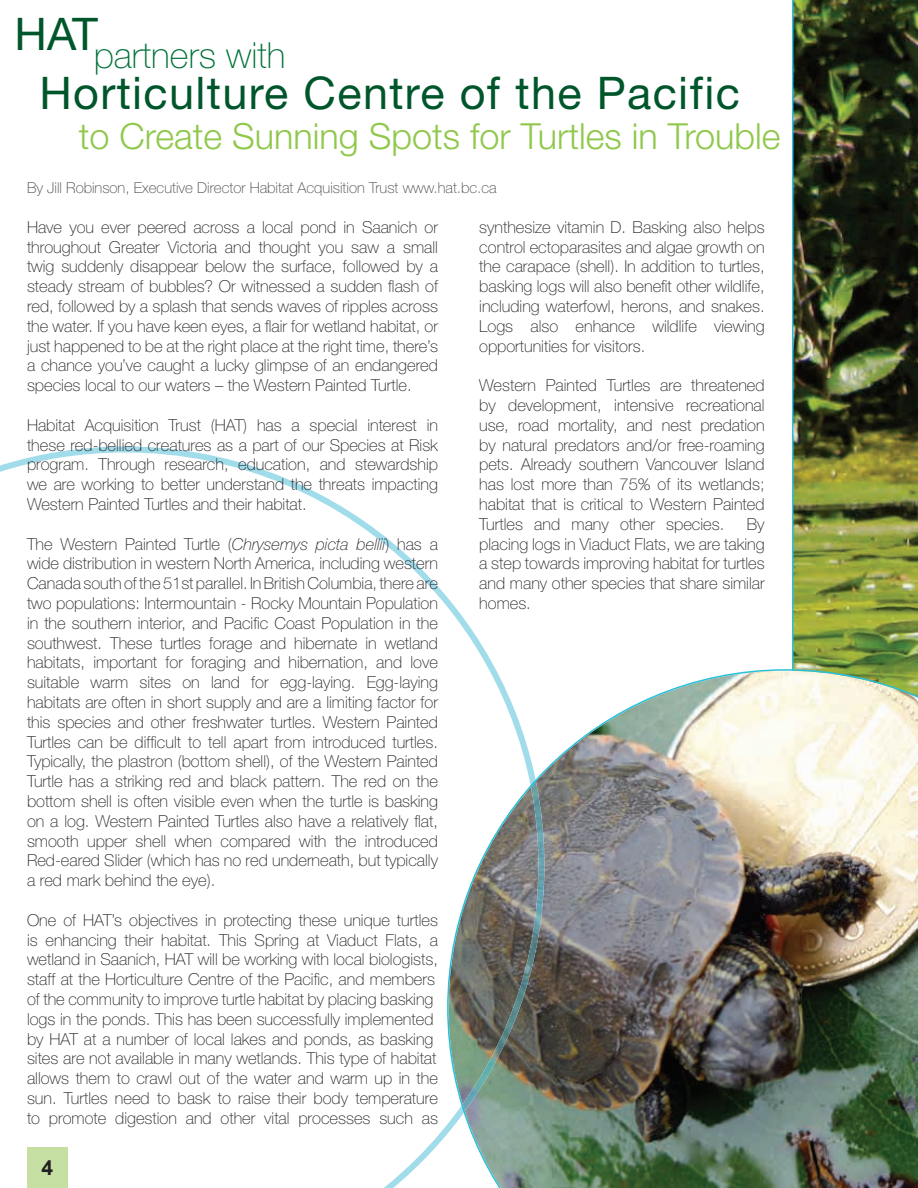
<style>
.page{position:relative;width:918px;height:1188px;background:#fff}
.page>*{position:absolute;margin:0;border:0;box-sizing:border-box;transform-origin:0 0}
.t1{font:45px/58.8px "Helvetica Neue";letter-spacing:.03em;color:#00562b}
.t2{font:300 36px "Helvetica Neue";color:#90c84c}
.t3{font:100 36px "Helvetica Neue";color:#007138}
.t4{font:700 21px "Arial";color:#231f20}
.t5{font:100 16.5px/19.8px "Helvetica Neue";color:#231f20;text-align:justify}
.t6{font:100 15px "Helvetica Neue";color:#444648}
.s1{font-style:italic}
</style>
<div class="page">
<img style="left:793px;top:0;width:125px;height:669px">
<hr style="left:792px;top:0;width:1px;height:1188px;background:#29c0da">
<img style="left:536px;top:669px;width:382px;height:519px">
<svg style="left:0;top:446px;width:536px;height:742px"></svg>
<img style="left:536px;top:781px;width:8px;height:330px">
<svg style="left:461px;top:780px;width:75px;height:333px"></svg>
<div style="left:27px;top:1148px;width:41px;height:40px;background:#c6e0a3"></div>
<h1 class="t1" style="left:39px;top:4px;width:702px;text-indent:-25px">HAT<br>Horticulture Centre of the Pacific</h1>
<h2 class="t3" style="left:94px;top:34px;width:193px">partners with</h2>
<h2 class="t2" style="left:79px;top:114px;width:703px">to Create Sunning Spots for Turtles in Trouble</h2>
<p class="t6" style="left:27px;top:179px;width:471px">By Jill Robinson, Executive Director Habitat Acquisition Trust www.hat.bc.ca</p>
<p class="t5" style="left:27px;top:217px;width:413px">Have you ever peered across a local pond in Saanich or throughout Greater Victoria and thought you saw a small twig suddenly disappear below the surface, followed by a steady stream of bubbles? Or witnessed a sudden flash of red, followed by a splash that sends waves of ripples across the water. If you have keen eyes, a flair for wetland habitat, or just happened to be at the right place at the right time, there’s a chance you’ve caught a lucky glimpse of an endangered species local to our waters – the Western Painted Turtle.</p>
<p class="t5" style="left:27px;top:415px;width:413px">Habitat Acquisition Trust (HAT) has a special interest in these red-bellied creatures as a part of our Species at Risk program. Through research, education, and stewardship we are working to better understand the threats impacting Western Painted Turtles and their habitat.</p>
<p class="t5" style="left:27px;top:534px;width:413px">The Western Painted Turtle (<span class="s1">Chrysemys picta bellii</span>) has a wide distribution in western North America, including western Canada south of the 51st parallel. In British Columbia, there are two populations: Intermountain - Rocky Mountain Population in the southern interior, and Pacific Coast Population in the southwest. These turtles forage and hibernate in wetland habitats, important for foraging and hibernation, and love suitable warm sites on land for egg-laying. Egg-laying habitats are often in short supply and are a limiting factor for this species and other freshwater turtles. Western Painted Turtles can be difficult to tell apart from introduced turtles.<br>Typically, the plastron (bottom shell), of the Western Painted Turtle has a striking red and black pattern. The red on the bottom shell is often visible even when the turtle is basking on a log. Western Painted Turtles also have a relatively flat, smooth upper shell when compared with the introduced Red-eared Slider (which has no red underneath, but typically a red mark behind the eye).</p>
<p class="t5" style="left:27px;top:910px;width:413px;text-align:left">One of HAT’s objectives in protecting these unique turtles is enhancing their habitat. This Spring at Viaduct Flats, a wetland in Saanich, HAT will be working with local biologists, staff at the Horticulture Centre of the Pacific, and members of the community to improve turtle habitat by placing basking logs in the ponds. This has been successfully implemented by HAT at a number of local lakes and ponds, as basking sites are not available in many wetlands. This type of habitat allows them to crawl out of the water and warm up in the sun. Turtles need to bask to raise their body temperature to promote digestion and other vital processes such as</p>
<p class="t5" style="left:479px;top:217px;width:287px">synthesize vitamin D. Basking also helps control ectoparasites and algae growth on the carapace (shell). In addition to turtles, basking logs will also benefit other wildlife, including waterfowl, herons, and snakes.<br>Logs also enhance wildlife viewing opportunities for visitors.</p>
<p class="t5" style="left:479px;top:375px;width:287px">Western Painted Turtles are threatened by development, intensive recreational use, road mortality, and nest predation by natural predators and/or free-roaming pets. Already southern Vancouver Island has lost more than 75% of its wetlands; habitat that is critical to Western Painted Turtles and many other species.</p>
<p class="t5" style="left:479px;top:514px;width:287px;text-indent:268px">By placing logs in Viaduct Flats, we are taking a step towards improving habitat for turtles and many other species that share similar homes.</p>
<p class="t4" style="left:41px;top:1153px;width:13px">4</p>
</div>
